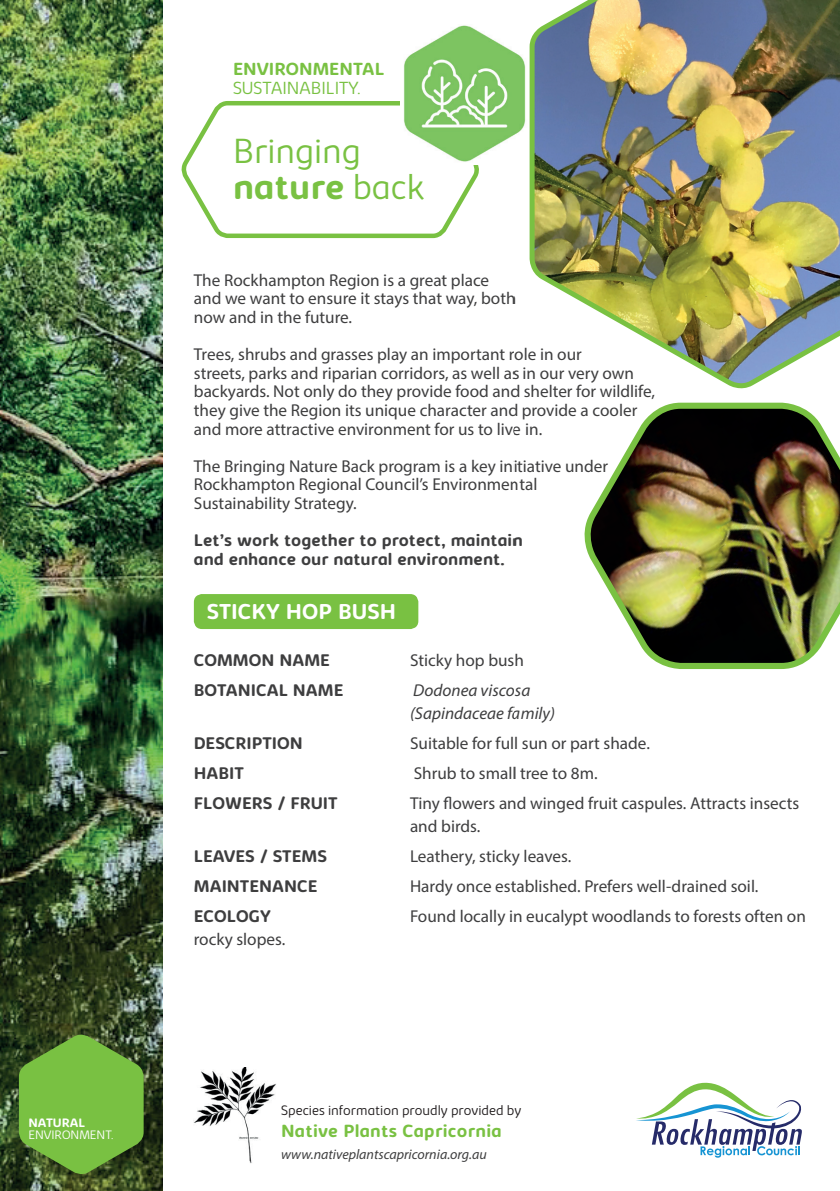
<style>
.page{position:relative;width:840px;height:1191px;background:#fff}
.page>*{position:absolute;margin:0;border:0;box-sizing:border-box;transform-origin:0 0}
.t1{font:700 35.6px "Kabrio Soft";color:#79c142}
.t2{font:300 35.6px "Kabrio";color:#79c142}
.t3{font:700 22px "Kabrio Soft";color:#fff}
.t4{font:300 18.6px "Kabrio";color:#79c142}
.t5{font:700 18.6px "Kabrio Soft";color:#79c142}
.t6{font:700 18px "Kabrio Soft";letter-spacing:.01em;color:#79c142}
.t7{font:300 18px "Kabrio";color:#79c142}
.t8{font:17.2px/18.6px "Myriad Pro";color:#3e3e3f}
.t9{font:700 17.2px/18.6px "Kabrio Soft";color:#3e3e3f}
.t10{font:italic 17.2px/23px "Myriad Pro";color:#3e3e3f}
.t11{font:300 14px "Kabrio";color:#231f20}
.t12{font:italic 14px "Myriad Pro";color:#3e3e3f}
.t13{font:300 12.4px "Kabrio";color:#fff}
.t14{font:700 12.4px "Kabrio Soft";color:#fff}
.s1{font-family:"Kabrio";font-weight:300}
</style>
<div class="page">
<div style="left:194px;top:594px;width:224px;height:35px;background:#79c142;border-radius:8px"></div>
<img style="left:0;top:0;width:162px;height:1191px">
<svg style="left:19px;top:1032px;width:124px;height:144px;background:#68a23a"></svg>
<svg style="left:636px;top:1082px;width:165px;height:75px"></svg>
<img style="left:194px;top:1067px;width:82px;height:96px">
<svg style="left:181px;top:101px;width:298px;height:138px"></svg>
<img style="left:400px;top:25px;width:126px;height:139px">
<img style="left:529px;top:0;width:310px;height:389px">
<img style="left:584px;top:402px;width:255px;height:267px">
<p class="t14" style="left:28px;top:1115px;width:58px">NATURAL</p>
<p class="t13" style="left:28px;top:1127px;width:87px">ENVIRONMENT.</p>
<p class="t5" style="left:229px;top:53px;width:158px">ENVIRONMENTAL</p>
<p class="t4" style="left:229px;top:73px;width:134px">SUSTAINABILITY.</p>
<p class="t6" style="left:233px;top:57px;width:153px">ENVIRONMENTAL</p>
<p class="t7" style="left:233px;top:78px;width:130px">SUSTAINABILITY.</p>
<h1 class="t2" style="left:233px;top:131px;width:129px">Bringing</h1>
<h1 class="t1" style="left:233px;top:165px;width:193px">nature <span class="s1">back</span></h1>
<p class="t8" style="left:194px;top:270px;width:323px">The Rockhampton Region is a great place and we want to ensure it stays that way, both now and in the future.</p>
<p class="t8" style="left:194px;top:345px;width:462px">Trees, shrubs and grasses play an important role in our<br>streets, parks and riparian corridors, as well as in our very own backyards. Not only do they provide food and shelter for wildlife, they give the Region its unique character and provide a cooler and more attractive environment for us to live in.</p>
<p class="t8" style="left:194px;top:456px;width:415px">The Bringing Nature Back program is a key initiative under<br>Rockhampton Regional Council’s Environmental<br>Sustainability Strategy.</p>
<p class="t9" style="left:194px;top:532px;width:330px">Let’s work together to protect, maintain and enhance our natural environment.</p>
<p class="t3" style="left:207px;top:598px;width:190px">STICKY HOP BUSH</p>
<p class="t9" style="left:194px;top:651px;width:138px">COMMON NAME</p>
<p class="t8" style="left:410px;top:650px;width:115px">Sticky hop bush</p>
<p class="t9" style="left:194px;top:681px;width:151px">BOTANICAL NAME</p>
<p class="t10" style="left:410px;top:678px;width:146px">Dodonea viscosa (Sapindaceae family)</p>
<p class="t9" style="left:194px;top:734px;width:110px">DESCRIPTION</p>
<p class="t8" style="left:410px;top:733px;width:241px">Suitable for full sun or part shade.</p>
<p class="t9" style="left:194px;top:764px;width:52px">HABIT</p>
<p class="t8" style="left:413px;top:763px;width:185px">Shrub to small tree to 8m.</p>
<p class="t9" style="left:194px;top:794px;width:145px">FLOWERS / FRUIT</p>
<p class="t8" style="left:410px;top:791px;width:390px;line-height:23px">Tiny flowers and winged fruit caspules. Attracts insects and birds.</p>
<p class="t9" style="left:194px;top:847px;width:135px">LEAVES / STEMS</p>
<p class="t8" style="left:410px;top:846px;width:163px">Leathery, sticky leaves.</p>
<p class="t9" style="left:194px;top:877px;width:125px">MAINTENANCE</p>
<p class="t8" style="left:410px;top:876px;width:350px">Hardy once established. Prefers well-drained soil.</p>
<p class="t9" style="left:194px;top:907px;width:79px">ECOLOGY</p>
<p class="t8" style="left:410px;top:906px;width:397px">Found locally in eucalypt woodlands to forests often on</p>
<p class="t8" style="left:194px;top:929px;width:93px">rocky slopes.</p>
<p class="t11" style="left:281px;top:1102px;width:241px">Species information proudly provided by</p>
<p class="t6" style="left:281px;top:1119px;width:222px">Native Plants Capricornia</p>
<p class="t12" style="left:281px;top:1145px;width:207px">www.nativeplantscapricornia.org.au</p>
</div>
